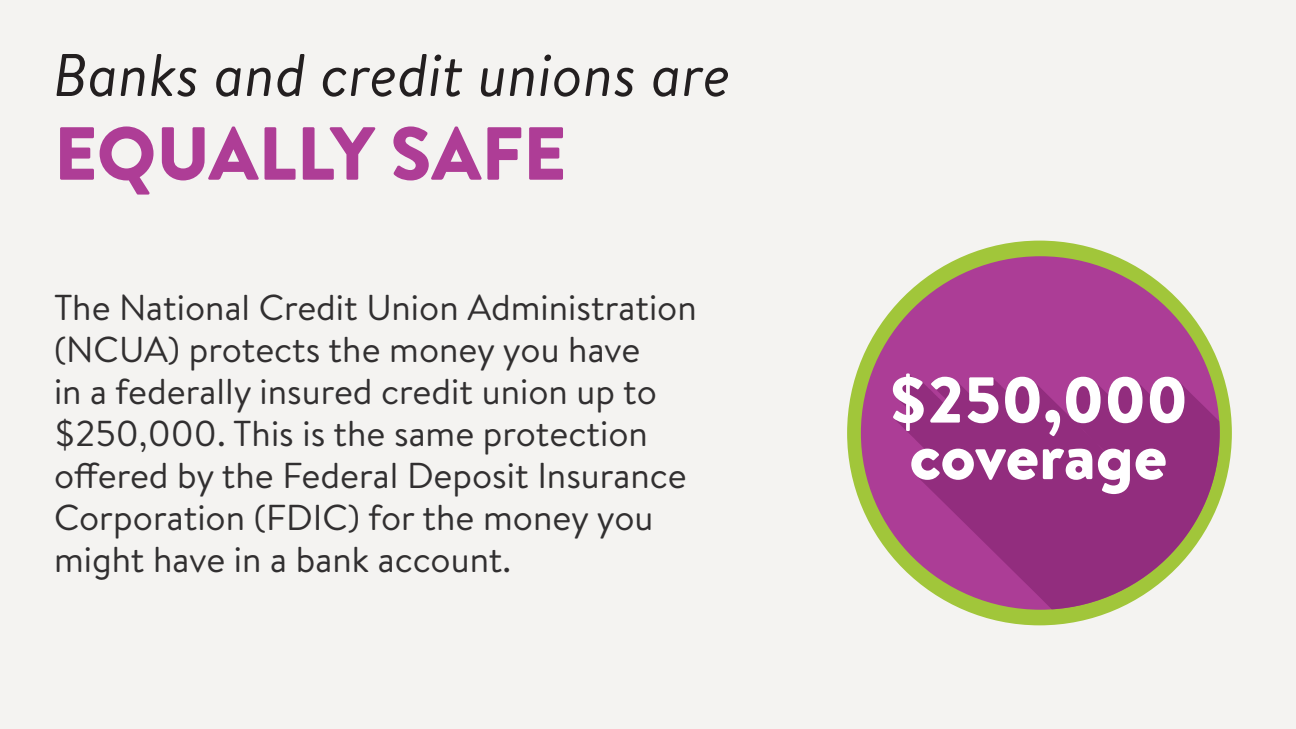
<style>
.page{position:relative;width:1296px;height:729px;background:#f4f3f1}
.page>*{position:absolute;margin:0;border:0;box-sizing:border-box;transform-origin:0 0}
.t1{font:900 75px "Brandon Text";color:#ae3d96}
.t2{font:italic 60px "Brandon Text";color:#231f20}
.t3{font:36px/42px "Brandon Text";color:#312f30}
</style>
<div class="page">
<div style="left:847px;top:241px;width:385px;height:384px;background:#a1c63a;border-radius:50%"></div>
<div style="left:861px;top:256px;width:359px;height:354px;background:#ac3d96;border-radius:50%"></div>
<svg style="left:892px;top:373px;width:328px;height:236px;fill:#922d7e"></svg>
<svg style="left:893px;top:373px;width:31px;height:58px"></svg>
<svg style="left:930px;top:377px;width:30px;height:46px"></svg>
<svg style="left:967px;top:377px;width:31px;height:46px"></svg>
<svg style="left:1005px;top:377px;width:55px;height:59px"></svg>
<svg style="left:1066px;top:377px;width:35px;height:46px;background:#d7b0d0"></svg>
<svg style="left:1108px;top:377px;width:35px;height:46px;background:#d7b0cf"></svg>
<svg style="left:1150px;top:377px;width:34px;height:46px;background:#d9b3d1"></svg>
<svg style="left:911px;top:449px;width:181px;height:31px;background:#d1a7c9"></svg>
<svg style="left:1098px;top:449px;width:32px;height:45px"></svg>
<svg style="left:1136px;top:449px;width:30px;height:31px"></svg>
<h2 class="t2" style="left:53px;top:34px;width:679px">Banks and credit unions are</h2>
<h1 class="t1" style="left:54px;top:101px;width:514px">EQUALLY SAFE</h1>
<p class="t3" style="left:54px;top:285px;width:644px">The National Credit Union Administration (NCUA) protects the money you have<br>in a federally insured credit union up to $250,000. This is the same protection offered by the Federal Deposit Insurance Corporation (FDIC) for the money you might have in a bank account.</p>
</div>
